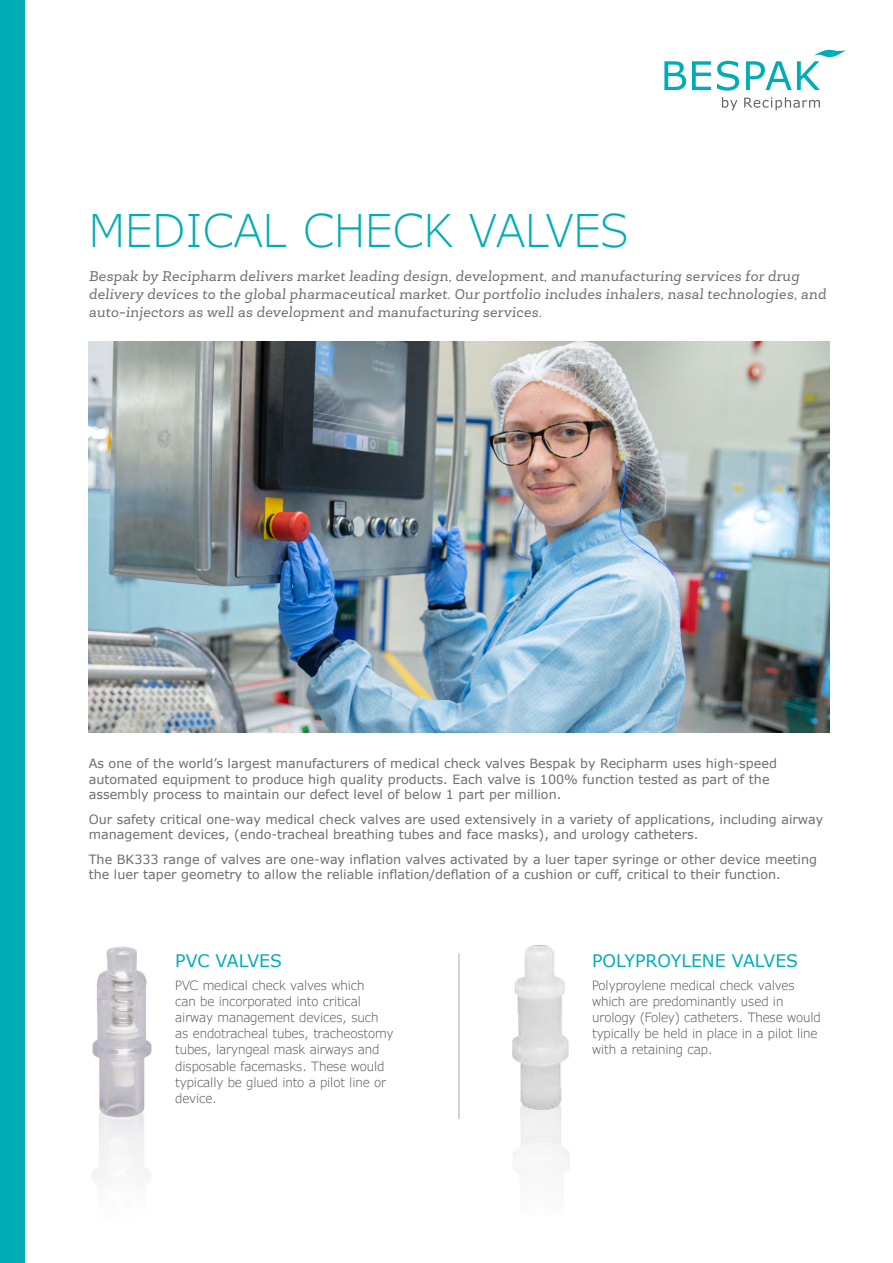
<style>
.page{position:relative;width:893px;height:1263px;background:#fff}
.page>*{position:absolute;margin:0;border:0;box-sizing:border-box;transform-origin:0 0}
.t1{font:300 45px "Verdana Pro";color:#00adb5}
.t2{font:17.25px "Verdana";color:#00adb5}
.t3{font:italic 14.25px/18px "Newslab";letter-spacing:.02em;color:#6d6e71}
.t4{font:12.75px/15.8px "Verdana";color:#6d6e71}
.t5{font:300 12.75px/16.2px "Verdana Pro";letter-spacing:-.01em;color:#4d4d4f}
</style>
<div class="page">
<svg style="left:722px;top:97px;width:15px;height:13px"></svg>
<svg style="left:744px;top:97px;width:76px;height:13px"></svg>
<svg style="left:664px;top:61px;width:22px;height:29px"></svg>
<svg style="left:692px;top:61px;width:19px;height:29px"></svg>
<svg style="left:717px;top:61px;width:22px;height:30px"></svg>
<svg style="left:746px;top:50px;width:100px;height:40px"></svg>
<img style="left:89px;top:341px;width:740px;height:392px">
<hr style="left:459px;top:953px;width:1px;height:166px;background:#a7a9ac">
<img style="left:92px;top:946px;width:60px;height:173px">
<img style="left:513px;top:945px;width:56px;height:174px">
<div style="left:0;top:0;width:24px;height:1263px;background:#00adb5"></div>
<h1 class="t1" style="left:89px;top:202px;width:541px">MEDICAL CHECK VALVES</h1>
<p class="t3" style="left:89px;top:268px;width:739px">Bespak by Recipharm delivers market leading design, development, and manufacturing services for drug delivery devices to the global pharmaceutical market. Our portfolio includes inhalers, nasal technologies, and auto-injectors as well as development and manufacturing services.</p>
<p class="t4" style="left:89px;top:755px;width:690px">As one of the world’s largest manufacturers of medical check valves Bespak by Recipharm uses high-speed automated equipment to produce high quality products. Each valve is 100% function tested as part of the assembly process to maintain our defect level of below 1 part per million.</p>
<p class="t4" style="left:89px;top:811px;width:736px">Our safety critical one-way medical check valves are used extensively in a variety of applications, including airway management devices, (endo-tracheal breathing tubes and face masks), and urology catheters.</p>
<p class="t4" style="left:89px;top:851px;width:730px">The BK333 range of valves are one-way inflation valves activated by a luer taper syringe or other device meeting the luer taper geometry to allow the reliable inflation/deflation of a cushion or cuff, critical to their function.</p>
<h2 class="t2" style="left:175px;top:949px;width:108px">PVC VALVES</h2>
<p class="t5" style="left:175px;top:977px;width:220px">PVC medical check valves which<br>can be incorporated into critical airway management devices, such as endotracheal tubes, tracheostomy tubes, laryngeal mask airways and disposable facemasks. These would typically be glued into a pilot line or device.</p>
<h2 class="t2" style="left:592px;top:949px;width:207px">POLYPROYLENE VALVES</h2>
<p class="t5" style="left:592px;top:977px;width:230px">Polyproylene medical check valves which are predominantly used in urology (Foley) catheters. These would typically be held in place in a pilot line with a retaining cap.</p>
</div>
